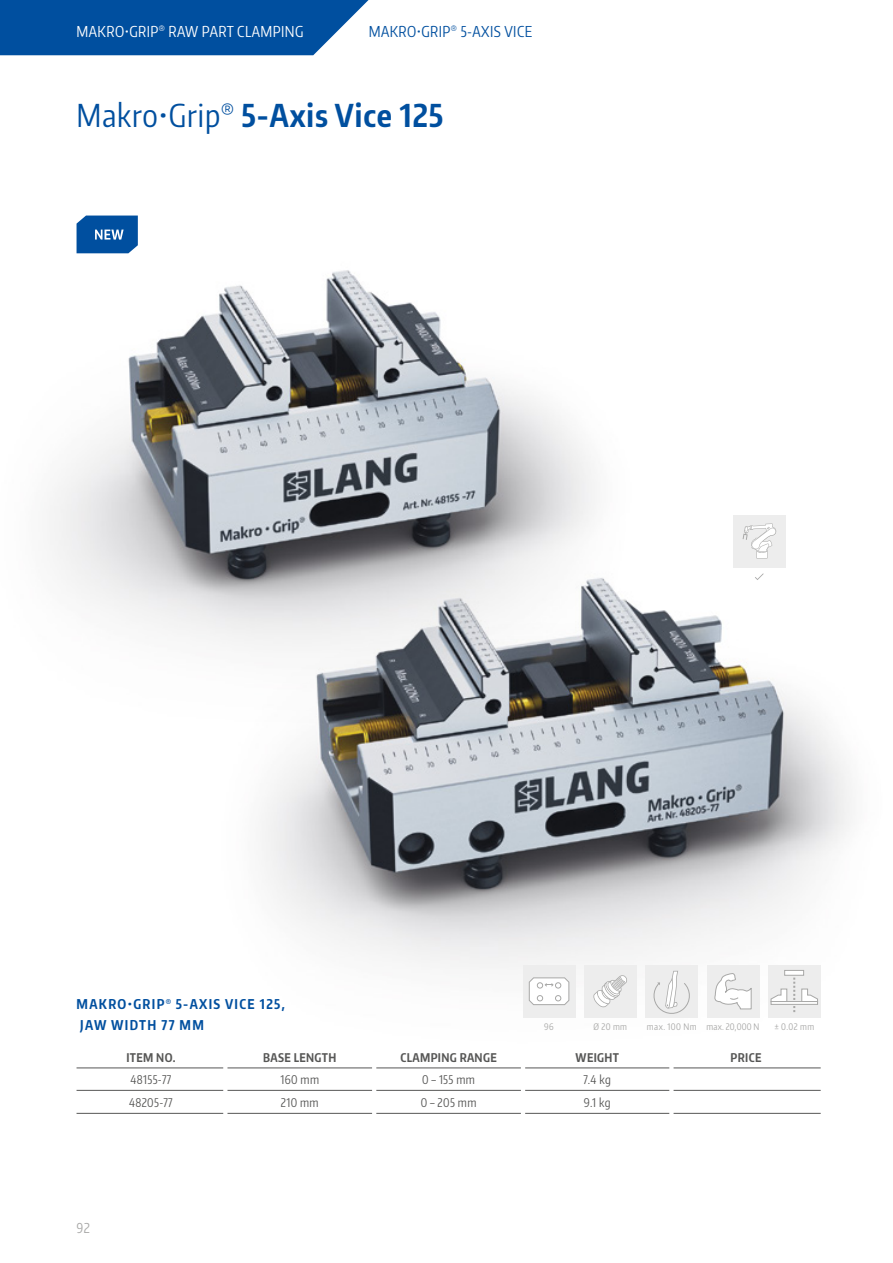
<style>
.page{position:relative;width:893px;height:1263px;background:#fff}
.page>*{position:absolute;margin:0;border:0;box-sizing:border-box;transform-origin:0 0}
.t1{font:700 31.5px "Encode Sans Compressed";letter-spacing:.03em;color:#004f9f}
.t2{font:15px "Encode Sans Compressed";letter-spacing:.03em;color:#fff}
.t3{font:15px "Encode Sans Compressed";letter-spacing:.03em;color:#004f9f}
.t4{font:700 13.5px/21px "Encode Sans Compressed";letter-spacing:.1em;color:#004f9f}
.t5{font:13.5px "Encode Sans Compressed";color:#a8a8a7}
.t6{font:12px "Encode Sans Compressed";letter-spacing:.03em;color:#575756}
.t7{font:700 12px "Encode Sans Compressed";letter-spacing:.03em;color:#575756}
.t8{font:9px "Encode Sans Compressed";letter-spacing:.05em;color:#a8a8a7}
.s1{font-weight:400}
</style>
<div class="page">
<img style="left:163px;top:567px;width:689px;height:547px">
<img style="left:49px;top:215px;width:651px;height:618px">
<svg style="left:0;top:0;width:369px;height:55px;background:#135ca6"></svg>
<hr style="left:77px;top:1068px;width:146px;height:1px;background:#575756">
<hr style="left:227px;top:1068px;width:145px;height:1px;background:#575756">
<hr style="left:376px;top:1068px;width:145px;height:1px;background:#575756">
<hr style="left:525px;top:1068px;width:144px;height:1px;background:#575756">
<hr style="left:674px;top:1068px;width:147px;height:1px;background:#575756">
<hr style="left:77px;top:1090px;width:146px;height:1px;background:#575756">
<hr style="left:227px;top:1090px;width:145px;height:1px;background:#575756">
<hr style="left:376px;top:1090px;width:145px;height:1px;background:#575756">
<hr style="left:525px;top:1090px;width:144px;height:1px;background:#575756">
<hr style="left:674px;top:1090px;width:147px;height:1px;background:#575756">
<hr style="left:77px;top:1113px;width:146px;height:1px;background:#575756">
<hr style="left:227px;top:1113px;width:145px;height:1px;background:#575756">
<hr style="left:376px;top:1113px;width:145px;height:1px;background:#575756">
<hr style="left:525px;top:1113px;width:144px;height:1px;background:#575756">
<hr style="left:674px;top:1113px;width:147px;height:1px;background:#575756">
<svg style="left:77px;top:216px;width:61px;height:37px;background:#1860a8"></svg>
<div style="left:768px;top:965px;width:53px;height:53px;background:#ededed"></div>
<svg style="left:770px;top:978px;width:25px;height:34px"></svg>
<svg style="left:801px;top:988px;width:17px;height:13px"></svg>
<svg style="left:784px;top:970px;width:20px;height:6px"></svg>
<svg style="left:771px;top:1001px;width:47px;height:4px"></svg>
<div style="left:645px;top:965px;width:53px;height:53px;background:#ededed"></div>
<svg style="left:653px;top:971px;width:37px;height:43px"></svg>
<div style="left:584px;top:965px;width:53px;height:53px;background:#ededed"></div>
<svg style="left:593px;top:975px;width:34px;height:33px"></svg>
<div style="left:523px;top:965px;width:52px;height:53px;background:#ededed"></div>
<svg style="left:528px;top:977px;width:42px;height:28px"></svg>
<div style="left:707px;top:965px;width:52px;height:53px;background:#ededed"></div>
<svg style="left:714px;top:973px;width:38px;height:37px"></svg>
<div style="left:733px;top:515px;width:53px;height:52px;background:#ededed"></div>
<svg style="left:743px;top:523px;width:34px;height:35px"></svg>
<svg style="left:755px;top:573px;width:9px;height:7px"></svg>
<p class="t2" style="left:77px;top:21px;width:228px">MAKRO•GRIP<sup>®</sup> RAW PART CLAMPING</p>
<p class="t3" style="left:369px;top:21px;width:165px">MAKRO•GRIP<sup>®</sup> 5-AXIS VICE</p>
<h1 class="t1" style="left:77px;top:95px;width:368px"><span class="s1">Makro•Grip</span><sup>®</sup> 5-Axis Vice 125</h1>
<p class="t4" style="left:77px;top:993px;width:210px">MAKRO•GRIP<sup>®</sup> 5-AXIS VICE 125,<br>JAW WIDTH 77 MM</p>
<p class="t7" style="left:126px;top:1049px;width:51px">ITEM NO.</p>
<p class="t7" style="left:263px;top:1049px;width:75px">BASE LENGTH</p>
<p class="t7" style="left:400px;top:1049px;width:98px">CLAMPING RANGE</p>
<p class="t7" style="left:576px;top:1049px;width:45px">WEIGHT</p>
<p class="t7" style="left:731px;top:1049px;width:32px">PRICE</p>
<p class="t6" style="left:131px;top:1071px;width:42px">48155-77</p>
<p class="t6" style="left:280px;top:1071px;width:40px">160 mm</p>
<p class="t6" style="left:422px;top:1071px;width:54px">0 – 155 mm</p>
<p class="t6" style="left:584px;top:1071px;width:29px">7.4 kg</p>
<p class="t6" style="left:129px;top:1094px;width:45px">48205-77</p>
<p class="t6" style="left:281px;top:1094px;width:39px">210 mm</p>
<p class="t6" style="left:421px;top:1094px;width:57px">0 – 205 mm</p>
<p class="t6" style="left:584px;top:1094px;width:28px">9.1 kg</p>
<p class="t8" style="left:544px;top:1021px;width:11px">96</p>
<p class="t8" style="left:594px;top:1021px;width:35px">Ø 20 mm</p>
<p class="t8" style="left:647px;top:1021px;width:114px">max. 100 Nm max. 20,000 N</p>
<p class="t8" style="left:774px;top:1021px;width:41px">± 0.02 mm</p>
<p class="t5" style="left:77px;top:1219px;width:15px">92</p>
</div>
